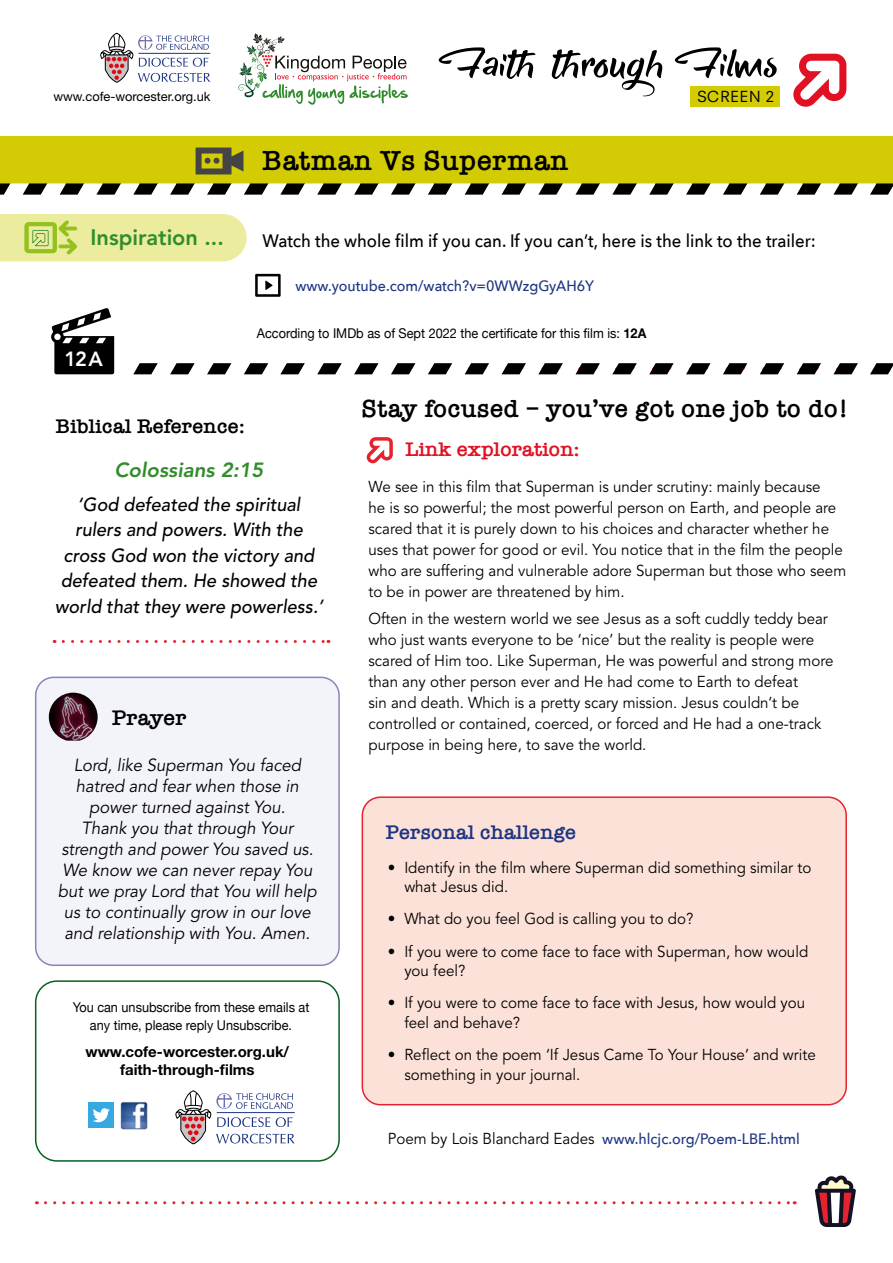
<style>
.page{position:relative;width:893px;height:1263px;background:#fff}
.page>*{position:absolute;margin:0;border:0;box-sizing:border-box;transform-origin:0 0}
.t1{font:600 28.5px "American Typewriter";letter-spacing:.02em;color:#000}
.t2{font:600 25.5px "American Typewriter";letter-spacing:.02em;color:#000}
.t3{font:800 22.2px "Avenir";color:#318c2c}
.t4{font:600 21.9px "American Typewriter";letter-spacing:.01em;color:#000}
.t5{font:600 20.4px "American Typewriter";letter-spacing:.01em;color:#000}
.t6{font:600 20.4px "American Typewriter";letter-spacing:.01em;color:#1e3582}
.t7{font:600 20.4px "American Typewriter";color:#e11023}
.t8{font:italic 800 20.4px "Avenir";color:#318c2c}
.t9{font:800 20.4px "Avenir";color:#fff}
.t10{font:italic 500 18.9px/25.5px "Avenir";color:#000;text-align:center;scale:.96 1}
.t11{font:500 18px "Avenir Next";color:#000;scale:.93 1}
.t12{font:italic 17.4px/21px "Avenir";color:#000;text-align:center;scale:.96 1}
.t13{font:15.75px/21px "Avenir";color:#000;scale:.96 1}
.t14{font:500 15px "Avenir Next";color:#1e3582;scale:.95 1}
.t15{font:700 15px/18px "Helvetica Neue";color:#000;text-align:center}
.t16{font:14.85px "Neuzeit S";letter-spacing:.07em;color:#000}
.t17{font:13.5px/18px "Helvetica Neue";color:#000;text-align:center;scale:.94 1}
.t18{font:12.9px "Helvetica Neue";color:#000}
.s1{font-weight:700}
.s2{font-family:"Avenir";font-weight:400;font-size:15.75px;color:#000}
</style>
<div class="page">
<div style="left:36px;top:677px;width:303px;height:288px;background:#f3f3fa;border-radius:18px"></div>
<div style="left:35px;top:677px;width:305px;height:289px;border:2px solid #8884bf;border-radius:18px"></div>
<div style="left:0;top:136px;width:893px;height:47px;background:#d3cc04"></div>
<svg style="left:45px;top:1201px;width:750px;height:3px"></svg>
<svg style="left:63px;top:640px;width:266px;height:3px"></svg>
<svg style="left:367px;top:437px;width:26px;height:26px"></svg>
<div style="left:362px;top:797px;width:484px;height:308px;background:#fce1d8;border-radius:18px"></div>
<div style="left:362px;top:796px;width:485px;height:309px;border:2px solid #e5232e;border-radius:18px"></div>
<img style="left:49px;top:693px;width:49px;height:48px">
<svg style="left:238px;top:33px;width:170px;height:72px"></svg>
<svg style="left:100px;top:33px;width:110px;height:50px"></svg>
<svg style="left:0;top:214px;width:247px;height:47px;background:#e4e997"></svg>
<div style="left:690px;top:86px;width:90px;height:21px;background:#d3cc04"></div>
<svg style="left:439px;top:47px;width:338px;height:49px"></svg>
<svg style="left:793px;top:54px;width:53px;height:53px"></svg>
<svg style="left:255px;top:274px;width:26px;height:23px"></svg>
<svg style="left:196px;top:148px;width:47px;height:26px"></svg>
<svg style="left:0;top:183px;width:893px;height:12px"></svg>
<svg style="left:133px;top:363px;width:760px;height:11px"></svg>
<svg style="left:51px;top:308px;width:63px;height:66px"></svg>
<div style="left:58px;top:345px;width:50px;height:29px;background:#000"></div>
<div style="left:35px;top:980px;width:305px;height:182px;border:2px solid #07601f;border-radius:21px"></div>
<div style="left:88px;top:1102px;width:26px;height:26px;background:#36a9e1"></div>
<img style="left:120px;top:1101px;width:28px;height:29px">
<svg style="left:93px;top:1108px;width:17px;height:14px"></svg>
<svg style="left:176px;top:1090px;width:119px;height:54px"></svg>
<svg style="left:815px;top:1175px;width:41px;height:52px"></svg>
<p class="t18" style="left:53px;top:88px;width:158px">www.cofe-worcester.org.uk</p>
<h1 class="t1" style="left:263px;top:138px;width:307px">Batman Vs Superman</h1>
<p class="t16" style="left:697px;top:87px;width:79px">SCREEN 2</p>
<h3 class="t3" style="left:91px;top:224px;width:135px">Inspiration ...</h3>
<p class="t9" style="left:64px;top:347px;width:40px">12A</p>
<p class="t5" style="left:56px;top:410px;width:190px">Biblical Reference:</p>
<p class="t11" style="left:263px;top:226px;width:596px">Watch the whole film if you can. If you can’t, here is the link to the trailer:</p>
<p class="t14" style="left:296px;top:273px;width:316px">www.youtube.com/watch?v=0WWzgGyAH6Y</p>
<p class="t17" style="left:257px;top:325px;width:416px">According to IMDb as of Sept 2022 the certificate for this film is: <span class="s1">12A</span></p>
<h2 class="t2" style="left:362px;top:389px;width:489px">Stay focused – you’ve got one job to do!</h2>
<p class="t8" style="left:114px;top:457px;width:150px">Colossians 2:15</p>
<p class="t10" style="left:55px;top:492px;width:281px">‘God defeated the spiritual rulers and powers. With the cross God won the victory and defeated them. He showed the world that they were powerless.’</p>
<h3 class="t4" style="left:112px;top:701px;width:76px">Prayer</h3>
<p class="t12" style="left:58px;top:755px;width:271px">Lord, like Superman You faced hatred and fear when those in power turned against You.<br>Thank you that through Your strength and power You saved us.<br>We know we can never repay You but we pray Lord that You will help us to continually grow in our love and relationship with You. Amen.</p>
<p class="t17" style="left:73px;top:998px;width:253px">You can unsubscribe from these emails at any time, please reply Unsubscribe.</p>
<p class="t15" style="left:86px;top:1042px;width:205px">www.cofe-worcester.org.uk/ faith-through-films</p>
<p class="t7" style="left:405px;top:434px;width:176px">Link exploration:</p>
<p class="t13" style="left:368px;top:476px;width:499px">We see in this film that Superman is under scrutiny: mainly because<br>he is so powerful; the most powerful person on Earth, and people are scared that it is purely down to his choices and character whether he uses that power for good or evil. You notice that in the film the people who are suffering and vulnerable adore Superman but those who seem to be in power are threatened by him.</p>
<p class="t13" style="left:368px;top:608px;width:486px">Often in the western world we see Jesus as a soft cuddly teddy bear who just wants everyone to be ‘nice’ but the reality is people were scared of Him too. Like Superman, He was powerful and strong more than any other person ever and He had come to Earth to defeat<br>sin and death. Which is a pretty scary mission. Jesus couldn’t be controlled or contained, coerced, or forced and He had a one-track purpose in being here, to save the world.</p>
<p class="t6" style="left:386px;top:817px;width:192px">Personal challenge</p>
<p class="t13" style="left:404px;top:858px;width:426px;line-height:19.5px;text-indent:-16px">• Identify in the film where Superman did something similar to what Jesus did.</p>
<p class="t13" style="left:388px;top:909px;width:320px">• What do you feel God is calling you to do?</p>
<p class="t13" style="left:404px;top:942px;width:422px;line-height:19.5px;text-indent:-16px">• If you were to come face to face with Superman, how would you feel?</p>
<p class="t13" style="left:404px;top:994px;width:419px;line-height:19.5px;text-indent:-16px">• If you were to come face to face with Jesus, how would you feel and behave?</p>
<p class="t13" style="left:404px;top:1045px;width:430px;line-height:19.5px;text-indent:-16px">• Reflect on the poem ‘If Jesus Came To Your House’ and write something in your journal.</p>
<p class="t14" style="left:388px;top:1126px;width:435px"><span class="s2">Poem by Lois Blanchard Eades</span> www.hlcjc.org/Poem-LBE.html</p>
</div>
